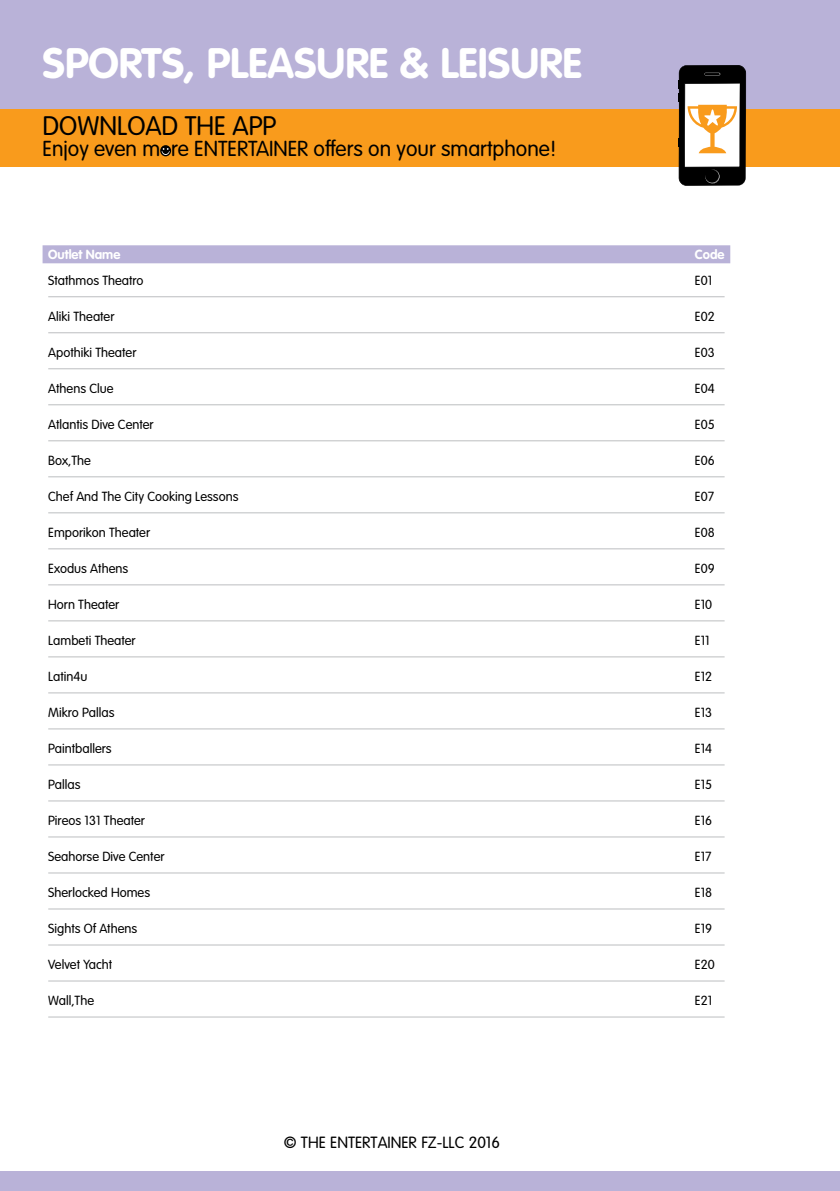
<style>
.page{position:relative;width:840px;height:1191px;background:#fff}
.page>*{position:absolute;margin:0;border:0;box-sizing:border-box;transform-origin:0 0}
.t1{font:700 42px "VAG Rounded LTCYR";color:#fff}
.t2{font:300 26.4px "VAG Rounded LTCYR";color:#000}
.t3{font:300 21.4px "VAG Rounded LTCYR";color:#000}
.t4{font:300 16px "VAG Rounded LTCYR";color:#000}
.t5{font:300 13px "VAG Rounded LTCYR";color:#000}
.t6{font:700 13px "VAG Rounded LTCYR";color:#fff}
</style>
<div class="page">
<div style="left:0;top:1171px;width:839px;height:20px;background:#b9b2d8"></div>
<div style="left:0;top:0;width:839px;height:136px;background:#b9b2d8"></div>
<div style="left:43px;top:245px;width:686px;height:18px;background:#b9b2d8"></div>
<hr style="left:48px;top:296px;width:676px;height:1px;background:#bcbec0">
<hr style="left:48px;top:332px;width:676px;height:1px;background:#bcbec0">
<hr style="left:48px;top:368px;width:676px;height:1px;background:#bcbec0">
<hr style="left:48px;top:404px;width:676px;height:1px;background:#bcbec0">
<hr style="left:48px;top:440px;width:676px;height:1px;background:#bcbec0">
<hr style="left:48px;top:476px;width:676px;height:1px;background:#bcbec0">
<hr style="left:48px;top:512px;width:676px;height:1px;background:#bcbec0">
<hr style="left:48px;top:548px;width:676px;height:1px;background:#bcbec0">
<hr style="left:48px;top:584px;width:676px;height:1px;background:#bcbec0">
<hr style="left:48px;top:620px;width:676px;height:1px;background:#bcbec0">
<hr style="left:48px;top:656px;width:676px;height:1px;background:#bcbec0">
<hr style="left:48px;top:692px;width:676px;height:1px;background:#bcbec0">
<hr style="left:48px;top:728px;width:676px;height:1px;background:#bcbec0">
<hr style="left:48px;top:764px;width:676px;height:1px;background:#bcbec0">
<hr style="left:48px;top:800px;width:676px;height:1px;background:#bcbec0">
<hr style="left:48px;top:836px;width:676px;height:1px;background:#bcbec0">
<hr style="left:48px;top:872px;width:676px;height:1px;background:#bcbec0">
<hr style="left:48px;top:908px;width:676px;height:1px;background:#bcbec0">
<hr style="left:48px;top:944px;width:676px;height:1px;background:#bcbec0">
<hr style="left:48px;top:980px;width:676px;height:1px;background:#bcbec0">
<hr style="left:48px;top:1016px;width:676px;height:1px;background:#bcbec0">
<div style="left:0;top:109px;width:839px;height:58px;background:#f99b1c"></div>
<svg style="left:678px;top:65px;width:67px;height:121px;background:#938779"></svg>
<svg style="left:160px;top:145px;width:11px;height:11px"></svg>
<svg style="left:162px;top:148px;width:7px;height:7px"></svg>
<p class="t1" style="left:43px;top:36px;width:540px">SPORTS, PLEASURE &amp; LEISURE</p>
<p class="t2" style="left:43px;top:110px;width:235px">DOWNLOAD THE APP</p>
<p class="t3" style="left:43px;top:136px;width:173px">Enjoy even m re Entertainer</p>
<p class="t3" style="left:313px;top:136px;width:244px">offers on your smartphone!</p>
<p class="t6" style="left:48px;top:247px;width:73px">OUTLET NAME</p>
<p class="t6" style="left:694px;top:247px;width:30px">CODE</p>
<p class="t5" style="left:48px;top:273px;width:97px">Stathmos Theatro</p>
<p class="t5" style="left:694px;top:273px;width:19px">E01</p>
<p class="t5" style="left:48px;top:309px;width:68px">Aliki Theater</p>
<p class="t5" style="left:694px;top:309px;width:21px">E02</p>
<p class="t5" style="left:48px;top:345px;width:90px">Apothiki Theater</p>
<p class="t5" style="left:694px;top:345px;width:21px">E03</p>
<p class="t5" style="left:48px;top:381px;width:67px">Athens Clue</p>
<p class="t5" style="left:694px;top:381px;width:21px">E04</p>
<p class="t5" style="left:48px;top:417px;width:107px">Atlantis Dive Center</p>
<p class="t5" style="left:694px;top:417px;width:21px">E05</p>
<p class="t5" style="left:48px;top:453px;width:44px">Box,The</p>
<p class="t5" style="left:694px;top:453px;width:21px">E06</p>
<p class="t5" style="left:48px;top:489px;width:192px">Chef And The City Cooking Lessons</p>
<p class="t5" style="left:694px;top:489px;width:21px">E07</p>
<p class="t5" style="left:48px;top:525px;width:103px">Emporikon Theater</p>
<p class="t5" style="left:694px;top:525px;width:21px">E08</p>
<p class="t5" style="left:48px;top:561px;width:81px">Exodus Athens</p>
<p class="t5" style="left:694px;top:561px;width:21px">E09</p>
<p class="t5" style="left:48px;top:597px;width:72px">Horn Theater</p>
<p class="t5" style="left:694px;top:597px;width:19px">E10</p>
<p class="t5" style="left:48px;top:633px;width:89px">Lambeti Theater</p>
<p class="t5" style="left:694px;top:633px;width:16px">E11</p>
<p class="t5" style="left:48px;top:669px;width:41px">Latin4u</p>
<p class="t5" style="left:694px;top:669px;width:19px">E12</p>
<p class="t5" style="left:48px;top:705px;width:68px">Mikro Pallas</p>
<p class="t5" style="left:694px;top:705px;width:19px">E13</p>
<p class="t5" style="left:48px;top:741px;width:65px">Paintballers</p>
<p class="t5" style="left:694px;top:741px;width:19px">E14</p>
<p class="t5" style="left:48px;top:777px;width:34px">Pallas</p>
<p class="t5" style="left:694px;top:777px;width:19px">E15</p>
<p class="t5" style="left:48px;top:813px;width:98px">Pireos 131 Theater</p>
<p class="t5" style="left:694px;top:813px;width:19px">E16</p>
<p class="t5" style="left:48px;top:849px;width:118px">Seahorse Dive Center</p>
<p class="t5" style="left:694px;top:849px;width:18px">E17</p>
<p class="t5" style="left:48px;top:885px;width:103px">Sherlocked Homes</p>
<p class="t5" style="left:694px;top:885px;width:19px">E18</p>
<p class="t5" style="left:48px;top:921px;width:90px">Sights Of Athens</p>
<p class="t5" style="left:694px;top:921px;width:19px">E19</p>
<p class="t5" style="left:48px;top:957px;width:65px">Velvet Yacht</p>
<p class="t5" style="left:694px;top:957px;width:21px">E20</p>
<p class="t5" style="left:48px;top:993px;width:47px">Wall,The</p>
<p class="t5" style="left:694px;top:993px;width:19px">E21</p>
<p class="t4" style="left:283px;top:1133px;width:218px">© THE ENTERTAINER FZ-LLC 2016</p>
</div>
